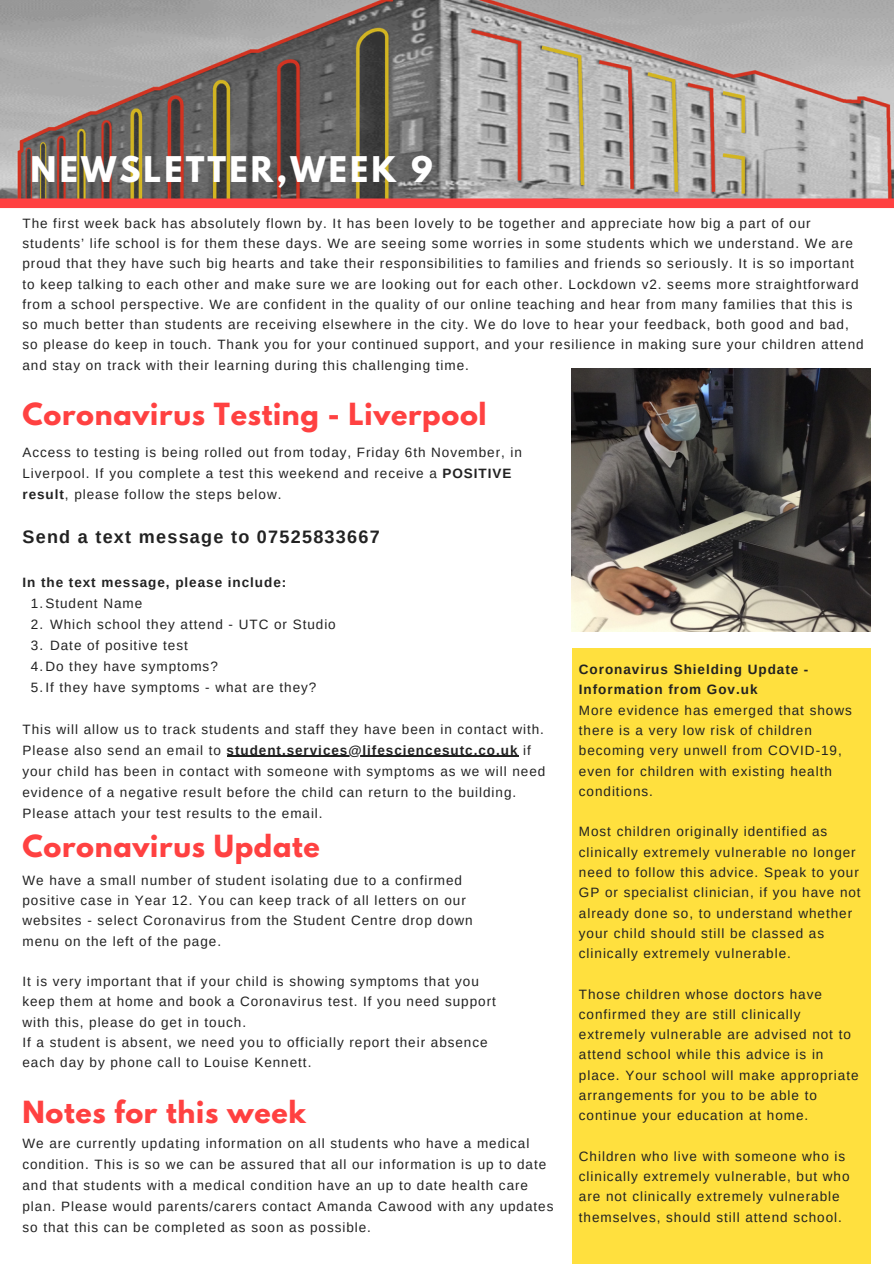
<style>
.page{position:relative;width:894px;height:1264px;background:#fff}
.page>*{position:absolute;margin:0;border:0;box-sizing:border-box;transform-origin:0 0}
.t1{font:700 31.35px "League Spartan";letter-spacing:.1em;color:#fff}
.t2{font:700 27px "League Spartan";letter-spacing:.025em;color:#ff4141}
.t3{font:700 18px "Arimo";letter-spacing:.07em;color:#222}
.t4{font:13.5px/20.2px "Arimo";letter-spacing:.07em;color:#222}
.t5{font:700 13.5px/20.2px "Arimo";letter-spacing:.07em;color:#222}
.s1{font-weight:700}
</style>
<div class="page">
<img style="left:571px;top:368px;width:299px;height:264px">
<img style="left:0;top:0;width:893px;height:198px">
<svg style="left:0;top:198px;width:893px;height:10px"></svg>
<div style="left:571px;top:648px;width:299px;height:615px;background:#ffe03e"></div>
<hr style="left:226px;top:756px;width:292px;height:1px;background:#222">
<h1 class="t1" style="left:31px;top:154px;width:403px">NEWSLETTER,WEEK 9</h1>
<p class="t4" style="left:22px;top:213px;width:842px">The first week back has absolutely flown by. It has been lovely to be together and appreciate how big a part of our students’ life school is for them these days. We are seeing some worries in some students which we understand. We are proud that they have such big hearts and take their responsibilities to families and friends so seriously. It is so important to keep talking to each other and make sure we are looking out for each other. Lockdown v2. seems more straightforward from a school perspective. We are confident in the quality of our online teaching and hear from many families that this is so much better than students are receiving elsewhere in the city. We do love to hear your feedback, both good and bad, so please do keep in touch. Thank you for your continued support, and your resilience in making sure your children attend and stay on track with their learning during this challenging time.</p>
<h2 class="t2" style="left:22px;top:401px;width:465px">Coronavirus Testing - Liverpool</h2>
<p class="t4" style="left:22px;top:441px;width:501px;line-height:21px">Access to testing is being rolled out from today, Friday 6th November, in<br>Liverpool. If you complete a test this weekend and receive a <span class="s1">POSITIVE result</span>, please follow the steps below.</p>
<h3 class="t3" style="left:22px;top:526px;width:359px">Send a text message to 07525833667</h3>
<p class="t5" style="left:22px;top:572px;width:265px">In the text message, please include:</p>
<p class="t4" style="left:31px;top:613px;width:14px;line-height:21px">2.<br>3.</p>
<p class="t4" style="left:31px;top:593px;width:113px">1.Student Name</p>
<p class="t4" style="left:50px;top:614px;width:287px">Which school they attend - UTC or Studio</p>
<p class="t4" style="left:50px;top:635px;width:139px">Date of positive test</p>
<p class="t4" style="left:31px;top:656px;width:188px">4.Do they have symptoms?</p>
<p class="t4" style="left:31px;top:677px;width:287px">5.If they have symptoms - what are they?</p>
<p class="t4" style="left:22px;top:718px;width:524px;line-height:21px">This will allow us to track students and staff they have been in contact with.<br>Please also send an email to <span class="s1">student.services@lifesciencesutc.co.uk</span> if your child has been in contact with someone with symptoms as we will need evidence of a negative result before the child can return to the building.<br>Please attach your test results to the email.</p>
<h2 class="t2" style="left:22px;top:832px;width:299px">Coronavirus Update</h2>
<p class="t4" style="left:22px;top:869px;width:451px">We have a small number of student isolating due to a confirmed positive case in Year 12. You can keep track of all letters on our websites - select Coronavirus from the Student Centre drop down menu on the left of the page.</p>
<p class="t4" style="left:22px;top:971px;width:475px">It is very important that if your child is showing symptoms that you keep them at home and book a Coronavirus test. If you need support with this, please do get in touch.<br>If a student is absent, we need you to officially report their absence each day by phone call to Louise Kennett.</p>
<h2 class="t2" style="left:22px;top:1098px;width:285px">Notes for this week</h2>
<p class="t4" style="left:22px;top:1132px;width:532px;line-height:21px">We are currently updating information on all students who have a medical condition. This is so we can be assured that all our information is up to date and that students with a medical condition have an up to date health care plan. Please would parents/carers contact Amanda Cawood with any updates so that this can be completed as soon as possible.</p>
<p class="t5" style="left:578px;top:659px;width:231px">Coronavirus Shielding Update -<br>Information from Gov.uk</p>
<p class="t4" style="left:578px;top:700px;width:274px">More evidence has emerged that shows there is a very low risk of children becoming very unwell from COVID-19, even for children with existing health conditions.</p>
<p class="t4" style="left:578px;top:821px;width:283px">Most children originally identified as clinically extremely vulnerable no longer need to follow this advice. Speak to your GP or specialist clinician, if you have not already done so, to understand whether your child should still be classed as clinically extremely vulnerable.</p>
<p class="t4" style="left:578px;top:983px;width:281px">Those children whose doctors have confirmed they are still clinically extremely vulnerable are advised not to attend school while this advice is in place. Your school will make appropriate arrangements for you to be able to continue your education at home.</p>
<p class="t4" style="left:578px;top:1145px;width:272px">Children who live with someone who is clinically extremely vulnerable, but who are not clinically extremely vulnerable themselves, should still attend school.</p>
</div>
